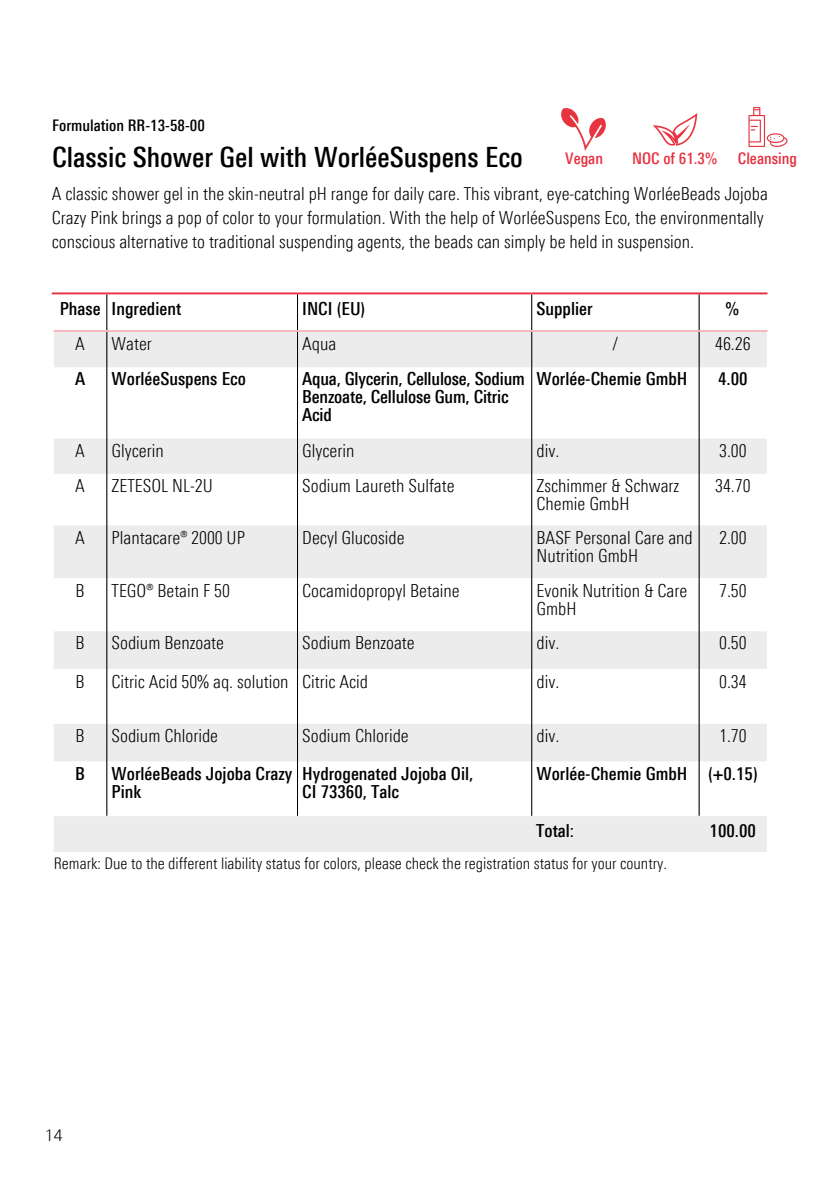
<style>
.page{position:relative;width:839px;height:1191px;background:#fff}
.page>*{position:absolute;margin:0;border:0;box-sizing:border-box;transform-origin:0 0}
.t1{font:500 28px "Linotype Univers 520 Cn";color:#000}
.t2{font:300 18px/18px "Linotype Univers 320 Cn";color:#000}
.t3{font:500 18px/18px "Linotype Univers 520 Cn";color:#000}
.t4{font:300 16px "Linotype Univers 320 Cn";color:#000}
.t5{font:500 16px "Linotype Univers 520 Cn";color:#e73040}
.t6{font:500 16px "Linotype Univers 520 Cn";color:#000}
.t7{font:300 16px "Linotype Univers 330";color:#000}
</style>
<div class="page">
<svg style="left:54px;top:332px;width:712px;height:520px;fill:#edecec"></svg>
<svg style="left:54px;top:578px;width:712px;height:238px"></svg>
<hr style="left:106px;top:294px;width:1px;height:522px;background:#000">
<hr style="left:297px;top:294px;width:1px;height:522px;background:#000">
<hr style="left:531px;top:294px;width:1px;height:522px;background:#000">
<hr style="left:698px;top:294px;width:1px;height:522px;background:#000">
<hr style="left:52px;top:292px;width:55px;height:2px;background:#e73040">
<hr style="left:531px;top:292px;width:236px;height:2px;background:#e73040">
<hr style="left:107px;top:292px;width:424px;height:2px;background:#f03142">
<hr style="left:54px;top:330px;width:644px;height:2px;background:#f5b6bc">
<hr style="left:698px;top:330px;width:69px;height:2px;background:#f5b6bc">
<img style="left:561px;top:108px;width:45px;height:43px">
<img style="left:653px;top:113px;width:45px;height:33px">
<img style="left:748px;top:107px;width:40px;height:40px">
<p class="t6" style="left:52px;top:120px;width:154px">Formulation RR-13-58-00</p>
<p class="t1" style="left:52px;top:146px;width:472px">Classic Shower Gel with WorléeSuspens Eco</p>
<p class="t5" style="left:565px;top:153px;width:39px">Vegan</p>
<p class="t5" style="left:632px;top:153px;width:87px">NOC of 61.3%</p>
<p class="t5" style="left:737px;top:153px;width:61px">Cleansing</p>
<p class="t2" style="left:52px;top:184px;width:717px;line-height:24px">A classic shower gel in the skin-neutral pH range for daily care. This vibrant, eye-catching WorléeBeads Jojoba<br>Crazy Pink brings a pop of color to your formulation. With the help of WorléeSuspens Eco, the environmentally conscious alternative to traditional suspending agents, the beads can simply be held in suspension.</p>
<h3 class="t3" style="left:60px;top:302px;width:42px">Phase</h3>
<h1 class="t3" style="left:112px;top:302px;width:71px">Ingredient</h1>
<p class="t3" style="left:302px;top:302px;width:65px">INCI (EU)</p>
<h3 class="t3" style="left:536px;top:302px;width:58px">Supplier</h3>
<p class="t3" style="left:725px;top:302px;width:15px">%</p>
<h3 class="t2" style="left:75px;top:337px;width:11px">A</h3>
<p class="t2" style="left:112px;top:337px;width:42px">Water</p>
<h3 class="t2" style="left:302px;top:337px;width:36px">Aqua</h3>
<h2 class="t2" style="left:612px;top:337px;width:7px">/</h2>
<p class="t2" style="left:715px;top:337px;width:37px">46.26</p>
<p class="t3" style="left:75px;top:372px;width:12px">A</p>
<p class="t3" style="left:112px;top:372px;width:136px">WorléeSuspens Eco</p>
<p class="t3" style="left:302px;top:372px;width:224px">Aqua, Glycerin, Cellulose, Sodium</p>
<p class="t3" style="left:302px;top:390px;width:208px">Benzoate, Cellulose Gum, Citric<br>Acid</p>
<p class="t3" style="left:536px;top:372px;width:152px">Worlée-Chemie GmbH</p>
<p class="t3" style="left:718px;top:372px;width:31px">4.00</p>
<p class="t2" style="left:75px;top:444px;width:11px">A</p>
<p class="t2" style="left:112px;top:444px;width:54px">Glycerin</p>
<p class="t2" style="left:302px;top:444px;width:54px">Glycerin</p>
<p class="t2" style="left:536px;top:444px;width:24px">div.</p>
<p class="t2" style="left:719px;top:444px;width:29px">3.00</p>
<p class="t2" style="left:75px;top:479px;width:11px">A</p>
<p class="t2" style="left:112px;top:479px;width:103px">ZETESOL NL-2U</p>
<p class="t2" style="left:302px;top:479px;width:154px">Sodium Laureth Sulfate</p>
<p class="t2" style="left:536px;top:479px;width:144px">Zschimmer &amp; Schwarz<br>Chemie GmbH</p>
<p class="t2" style="left:715px;top:479px;width:37px">34.70</p>
<p class="t2" style="left:75px;top:531px;width:11px">A</p>
<p class="t2" style="left:112px;top:531px;width:135px">Plantacare® 2000 UP</p>
<p class="t2" style="left:302px;top:531px;width:104px">Decyl Glucoside</p>
<p class="t2" style="left:536px;top:531px;width:158px">BASF Personal Care and<br>Nutrition GmbH</p>
<p class="t2" style="left:719px;top:531px;width:29px">2.00</p>
<p class="t2" style="left:76px;top:584px;width:11px">B</p>
<p class="t2" style="left:112px;top:584px;width:120px">TEGO® Betain F 50</p>
<p class="t2" style="left:302px;top:584px;width:159px">Cocamidopropyl Betaine</p>
<p class="t2" style="left:536px;top:584px;width:152px">Evonik Nutrition &amp; Care<br>GmbH</p>
<p class="t2" style="left:719px;top:584px;width:29px">7.50</p>
<p class="t2" style="left:76px;top:636px;width:11px">B</p>
<p class="t2" style="left:112px;top:636px;width:114px">Sodium Benzoate</p>
<p class="t2" style="left:302px;top:636px;width:114px">Sodium Benzoate</p>
<p class="t2" style="left:536px;top:636px;width:24px">div.</p>
<p class="t2" style="left:719px;top:636px;width:29px">0.50</p>
<p class="t2" style="left:76px;top:675px;width:11px">B</p>
<p class="t2" style="left:112px;top:675px;width:178px">Citric Acid 50% aq. solution</p>
<p class="t2" style="left:302px;top:675px;width:67px">Citric Acid</p>
<p class="t2" style="left:536px;top:675px;width:24px">div.</p>
<p class="t2" style="left:719px;top:675px;width:29px">0.34</p>
<p class="t2" style="left:76px;top:729px;width:11px">B</p>
<p class="t2" style="left:112px;top:729px;width:108px">Sodium Chloride</p>
<p class="t2" style="left:302px;top:729px;width:108px">Sodium Chloride</p>
<p class="t2" style="left:536px;top:729px;width:24px">div.</p>
<p class="t2" style="left:719px;top:729px;width:29px">1.70</p>
<p class="t3" style="left:75px;top:767px;width:11px">B</p>
<p class="t3" style="left:112px;top:767px;width:182px">WorléeBeads Jojoba Crazy<br>Pink</p>
<p class="t3" style="left:302px;top:767px;width:173px">Hydrogenated Jojoba Oil,</p>
<p class="t3" style="left:536px;top:767px;width:152px">Worlée-Chemie GmbH</p>
<p class="t3" style="left:708px;top:767px;width:51px">(+0.15)</p>
<p class="t3" style="left:302px;top:785px;width:98px">CI 73360, Talc</p>
<p class="t3" style="left:536px;top:824px;width:39px">Total:</p>
<p class="t3" style="left:709px;top:824px;width:48px">100.00</p>
<p class="t4" style="left:54px;top:858px;width:614px">Remark: Due to the different liability status for colors, please check the registration status for your country.</p>
<p class="t7" style="left:45px;top:1129px;width:19px">14</p>
</div>
